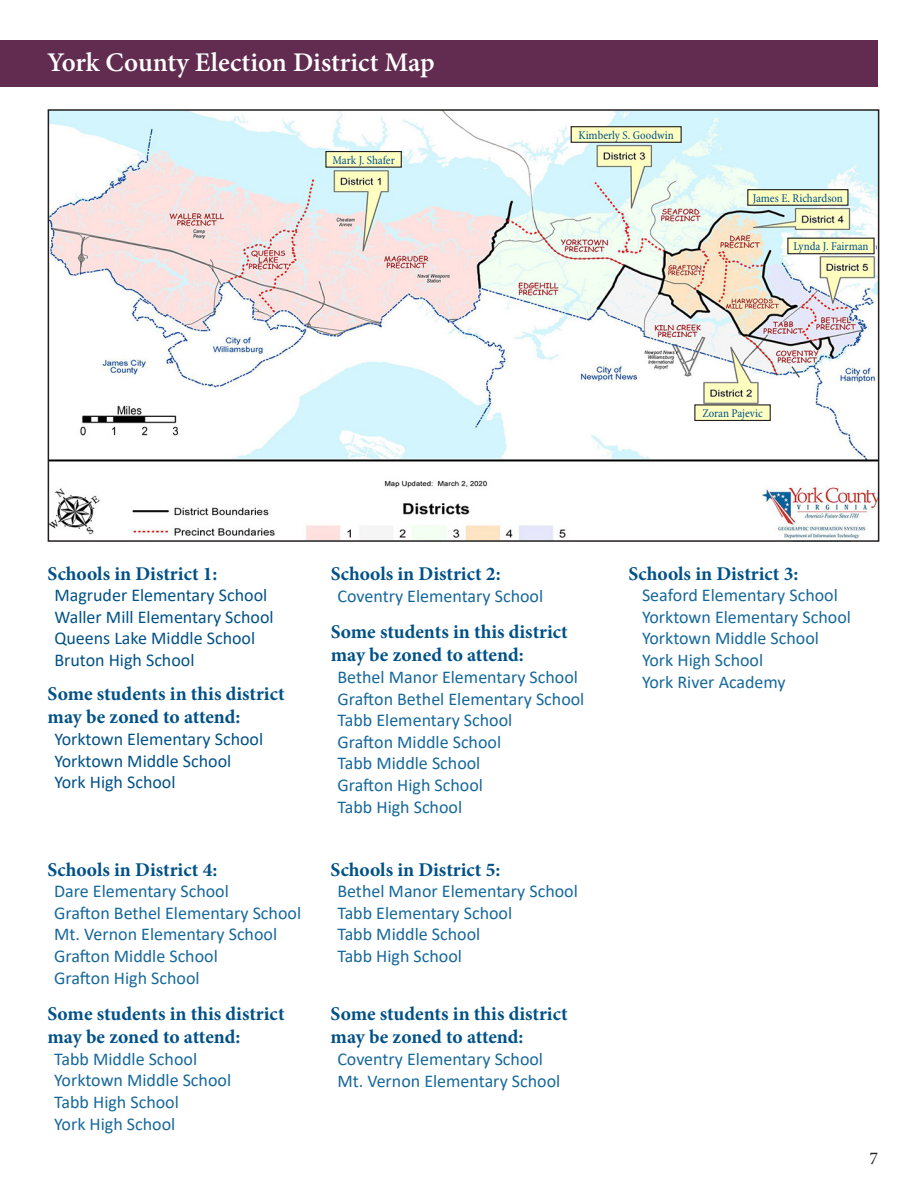
<style>
.page{position:relative;width:918px;height:1188px;background:#fff}
.page>*{position:absolute;margin:0;border:0;box-sizing:border-box;transform-origin:0 0}
.t1{font:600 27px "Minion Pro";color:#fff}
.t2{font:700 19.5px/23.4px "Minion Pro";color:#005187}
.t3{font:18px/21.6px "Calibri";color:#16689b}
.t4{font:18px/21.6px "Calibri";color:#005187}
.t5{font:18px "Minion Pro";color:#231f20}
.t6{font:condensed 12px "Minion Pro";letter-spacing:-.005em;color:#005187}
</style>
<div class="page">
<div style="left:0;top:40px;width:878px;height:47px;background:#612c50"></div>
<img style="left:51px;top:112px;width:825px;height:427px">
<div style="left:48px;top:109px;width:831px;height:433px;border:2px solid #231f20"></div>
<div style="left:326px;top:152px;width:75px;height:15px;background:#ffffc1"></div>
<div style="left:325px;top:151px;width:77px;height:17px;border:1px solid #231f20"></div>
<div style="left:695px;top:405px;width:75px;height:15px;background:#ffffc1"></div>
<div style="left:694px;top:404px;width:77px;height:17px;border:1px solid #231f20"></div>
<div style="left:571px;top:127px;width:110px;height:15px;background:#ffffc1"></div>
<div style="left:571px;top:126px;width:111px;height:17px;border:1px solid #231f20"></div>
<div style="left:748px;top:190px;width:100px;height:15px;background:#ffffc1"></div>
<div style="left:747px;top:189px;width:102px;height:17px;border:1px solid #231f20"></div>
<svg style="left:843px;top:236px;width:33px;height:15px"></svg>
<div style="left:788px;top:238px;width:86px;height:16px;background:#ffffc1"></div>
<div style="left:787px;top:238px;width:88px;height:16px;border:1px solid #231f20"></div>
<h1 class="t1" style="left:47px;top:44px;width:389px">York County Election District Map</h1>
<p class="t6" style="left:332px;top:153px;width:64px">Mark J. Shafer</p>
<p class="t6" style="left:579px;top:128px;width:97px">Kimberly S. Goodwin</p>
<p class="t6" style="left:753px;top:191px;width:92px">James E. Richardson</p>
<p class="t6" style="left:793px;top:239px;width:77px">Lynda J. Fairman</p>
<p class="t6" style="left:702px;top:406px;width:62px">Zoran Pajevic</p>
<p class="t2" style="left:48px;top:561px;width:171px">Schools in District 1:</p>
<p class="t4" style="left:54px;top:584px;width:221px">Magruder Elementary School<br>Waller Mill Elementary School<br>Queens Lake Middle School<br>Bruton High School</p>
<p class="t2" style="left:48px;top:682px;width:239px">Some students in this district may be zoned to attend:</p>
<p class="t4" style="left:54px;top:728px;width:210px">Yorktown Elementary School<br>Yorktown Middle School<br>York High School</p>
<p class="t2" style="left:47px;top:857px;width:171px">Schools in District 4:</p>
<p class="t3" style="left:54px;top:880px;width:248px">Dare Elementary School<br>Grafton Bethel Elementary School<br>Mt. Vernon Elementary School<br>Grafton Middle School<br>Grafton High School</p>
<p class="t2" style="left:47px;top:1002px;width:239px">Some students in this district may be zoned to attend:</p>
<p class="t3" style="left:54px;top:1048px;width:178px">Tabb Middle School<br>Yorktown Middle School<br>Tabb High School<br>York High School</p>
<p class="t2" style="left:331px;top:562px;width:171px">Schools in District 2:</p>
<p class="t3" style="left:338px;top:585px;width:207px">Coventry Elementary School</p>
<p class="t2" style="left:331px;top:620px;width:239px">Some students in this district may be zoned to attend:</p>
<p class="t3" style="left:338px;top:666px;width:248px">Bethel Manor Elementary School<br>Grafton Bethel Elementary School<br>Tabb Elementary School<br>Grafton Middle School<br>Tabb Middle School<br>Grafton High School<br>Tabb High School</p>
<p class="t2" style="left:331px;top:857px;width:171px">Schools in District 5:</p>
<p class="t3" style="left:337px;top:880px;width:242px">Bethel Manor Elementary School<br>Tabb Elementary School<br>Tabb Middle School<br>Tabb High School</p>
<p class="t2" style="left:331px;top:1002px;width:239px">Some students in this district may be zoned to attend:</p>
<p class="t3" style="left:337px;top:1048px;width:224px;line-height:22px">Coventry Elementary School<br>Mt. Vernon Elementary School</p>
<p class="t2" style="left:629px;top:561px;width:171px">Schools in District 3:</p>
<p class="t3" style="left:642px;top:584px;width:210px">Seaford Elementary School<br>Yorktown Elementary School<br>Yorktown Middle School<br>York High School<br>York River Academy</p>
<p class="t5" style="left:869px;top:1146px;width:10px">7</p>
</div>
